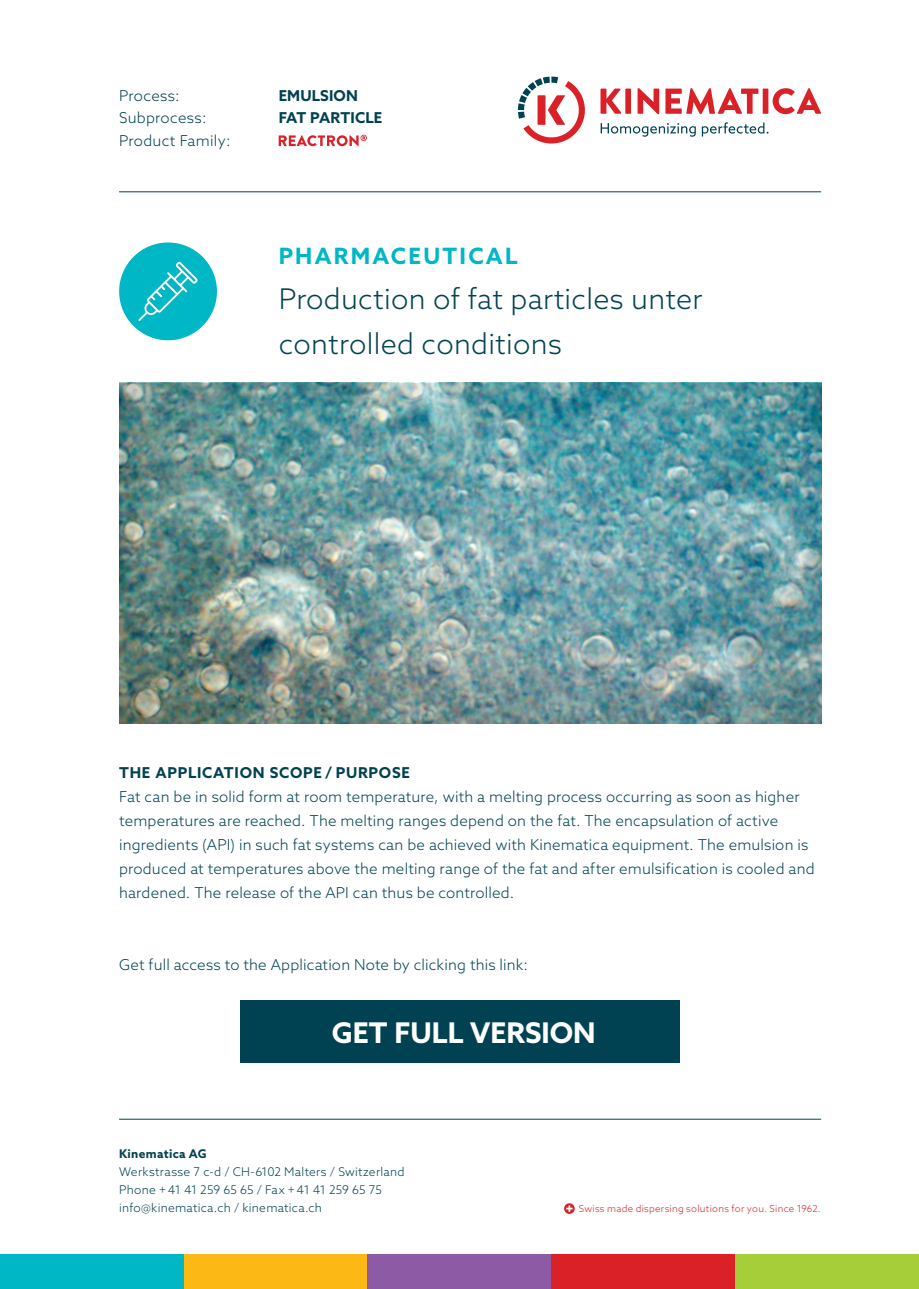
<style>
.page{position:relative;width:919px;height:1289px;background:#fff}
.page>*{position:absolute;margin:0;border:0;box-sizing:border-box;transform-origin:0 0}
.t1{font:300 28.5px/45px "Azo Sans";letter-spacing:.01em;color:#004251}
.t2{font:700 28.5px "Azo Sans";color:#fff}
.t3{font:700 22.5px "Azo Sans";letter-spacing:.1em;color:#00b7c5}
.t4{font:300 15px/24px "Azo Sans";letter-spacing:.01em;color:#004251}
.t5{font:700 15px "Azo Sans";letter-spacing:.05em;color:#004251}
.t6{font:700 15px "Azo Sans";letter-spacing:.01em;color:#004251}
.t7{font:300 12px/18px "Azo Sans";letter-spacing:.02em;color:#004251}
.t8{font:700 12px "Azo Sans";letter-spacing:.025em;color:#004251}
.t9{font:300 9.6px "Azo Sans";letter-spacing:.03em;color:#da2128}
</style>
<div class="page">
<svg style="left:600px;top:89px;width:21px;height:25px"></svg>
<div style="left:625px;top:89px;width:6px;height:25px;background:#da2128"></div>
<svg style="left:637px;top:88px;width:22px;height:26px"></svg>
<svg style="left:665px;top:88px;width:93px;height:26px"></svg>
<div style="left:762px;top:89px;width:6px;height:25px;background:#da2128"></div>
<svg style="left:772px;top:88px;width:49px;height:26px"></svg>
<svg style="left:518px;top:77px;width:67px;height:66px"></svg>
<svg style="left:600px;top:123px;width:95px;height:14px"></svg>
<svg style="left:701px;top:122px;width:67px;height:14px"></svg>
<hr style="left:119px;top:191px;width:702px;height:1px;background:#004251">
<div style="left:184px;top:1254px;width:183px;height:34px;background:#fcb814"></div>
<div style="left:367px;top:1254px;width:184px;height:34px;background:#8d5ba6"></div>
<div style="left:551px;top:1254px;width:184px;height:34px;background:#da2128"></div>
<div style="left:735px;top:1254px;width:183px;height:34px;background:#a6ce39"></div>
<div style="left:0;top:1254px;width:184px;height:34px;background:#00b7c5"></div>
<svg style="left:279px;top:135px;width:88px;height:11px"></svg>
<hr style="left:119px;top:1118px;width:702px;height:1px;background:#004251">
<svg style="left:564px;top:1203px;width:10px;height:10px"></svg>
<svg style="left:566px;top:1205px;width:6px;height:6px"></svg>
<img style="left:119px;top:383px;width:702px;height:340px">
<div style="left:240px;top:1000px;width:439px;height:62px;background:#004251"></div>
<div style="left:119px;top:242px;width:98px;height:98px;background:#00b7c5;border-radius:50%"></div>
<svg style="left:138px;top:262px;width:60px;height:59px"></svg>
<p class="t4" style="left:119px;top:83px;width:62px">Process:</p>
<p class="t6" style="left:279px;top:86px;width:81px">EMULSION</p>
<p class="t4" style="left:119px;top:106px;width:89px">Subprocess:</p>
<p class="t6" style="left:279px;top:108px;width:105px">FAT PARTICLE</p>
<p class="t4" style="left:119px;top:128px;width:113px">Product Family:</p>
<h2 class="t3" style="left:279px;top:241px;width:240px">PHARMACEUTICAL</h2>
<h1 class="t1" style="left:279px;top:276px;width:425px">Production of fat particles unter controlled conditions</h1>
<p class="t5" style="left:119px;top:762px;width:292px">THE APPLICATION SCOPE / PURPOSE</p>
<p class="t4" style="left:119px;top:784px;width:697px">Fat can be in solid form at room temperature, with a melting process occurring as soon as higher temperatures are reached. The melting ranges depend on the fat. The encapsulation of active ingredients (API) in such fat systems can be achieved with Kinematica equipment. The emulsion is produced at temperatures above the melting range of the fat and after emulsification is cooled and hardened. The release of the API can thus be controlled.</p>
<p class="t4" style="left:119px;top:952px;width:410px">Get full access to the Application Note by clicking this link:</p>
<h1 class="t2" style="left:332px;top:1013px;width:265px">GET FULL VERSION</h1>
<p class="t8" style="left:119px;top:1145px;width:89px">Kinematica AG</p>
<p class="t7" style="left:119px;top:1162px;width:287px">Werkstrasse 7 c-d / CH-6102 Malters / Switzerland<br>Phone +41 41 259 65 65 / Fax +41 41 259 65 75 info@kinematica.ch / kinematica.ch</p>
<p class="t9" style="left:579px;top:1202px;width:243px">Swiss made dispersing solutions for you. Since 1962.</p>
</div>
